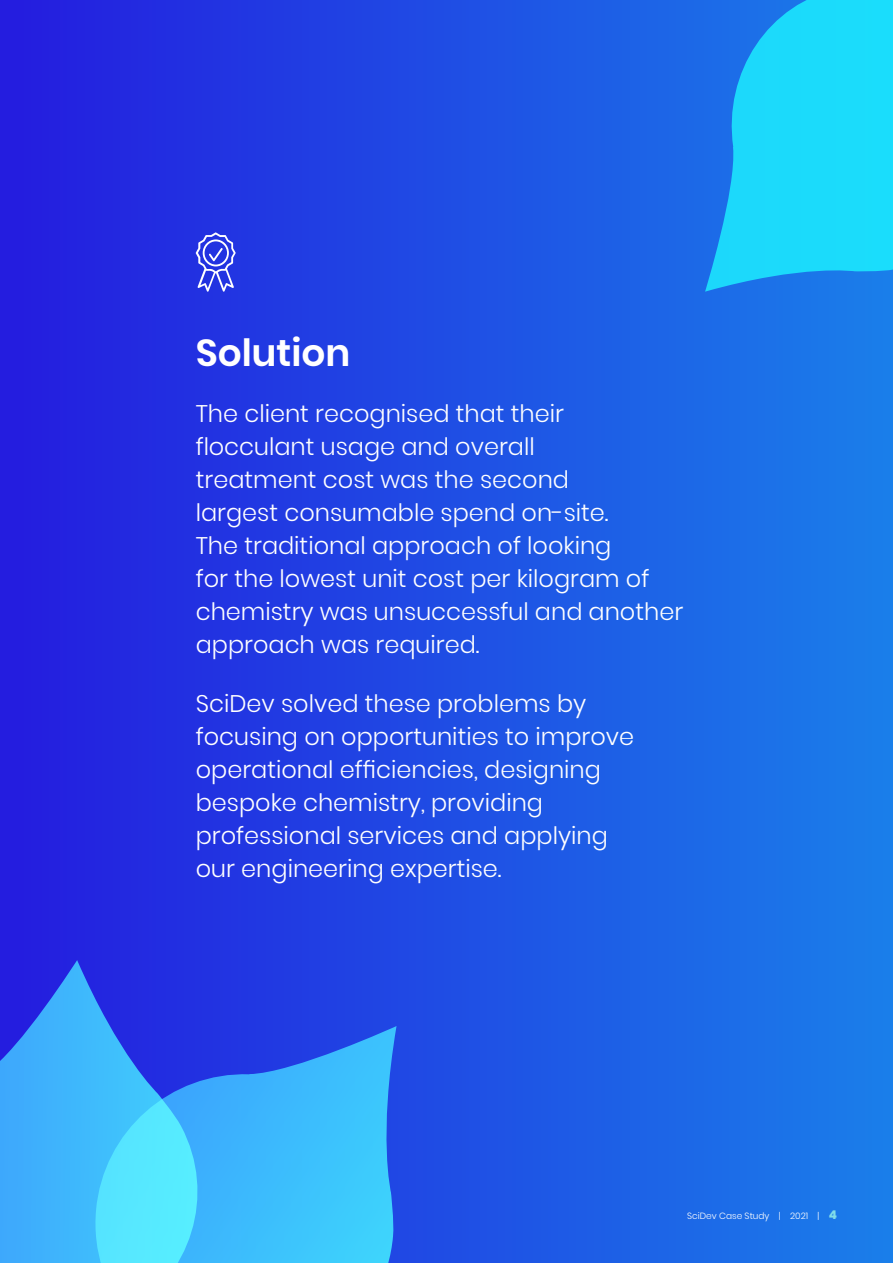
<style>
.page{position:relative;width:893px;height:1263px;background:#fff}
.page>*{position:absolute;margin:0;border:0;box-sizing:border-box;transform-origin:0 0}
.t1{font:600 37.5px "Poppins";color:#fff}
.t2{font:300 24px/33px "Poppins";color:#fff}
.t3{font:300 9px "Poppins";color:#fff}
.s1{font-weight:800;font-size:12px;color:#80dde8}
</style>
<div class="page">
<div style="left:0;top:0;width:893px;height:1263px;background:linear-gradient(to right,#241bdf,#1a7fea)"></div>
<svg style="left:196px;top:232px;width:40px;height:60px;background:#5a66e8"></svg>
<svg style="left:217px;top:1026px;width:180px;height:237px;background:#38abf8"></svg>
<svg style="left:0;top:960px;width:217px;height:303px;background:#3b98f5"></svg>
<svg style="left:705px;top:0;width:188px;height:292px;background:#1bc2f6"></svg>
<h1 class="t1" style="left:196px;top:331px;width:156px">Solution</h1>
<p class="t2" style="left:196px;top:397px;width:489px">The client recognised that their flocculant usage and overall<br>treatment cost was the second<br>largest consumable spend on-site.<br>The traditional approach of looking<br>for the lowest unit cost per kilogram of chemistry was unsuccessful and another approach was required.</p>
<p class="t2" style="left:196px;top:687px;width:440px">SciDev solved these problems by focusing on opportunities to improve operational efficiencies, designing bespoke chemistry, providing professional services and applying our engineering expertise.</p>
<p class="t3" style="left:687px;top:1210px;width:151px">SciDev Case Study | 2021 | <span class="s1">4</span></p>
</div>
